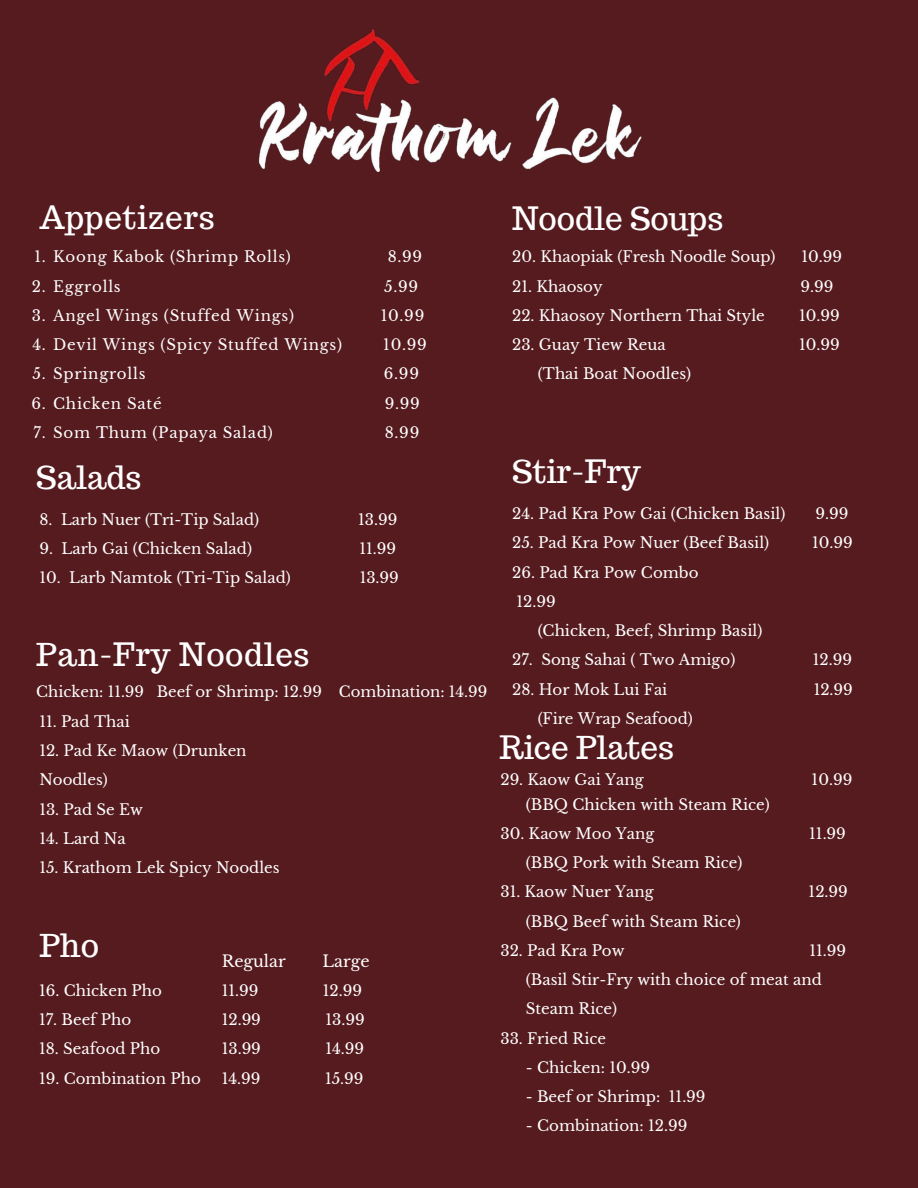
<style>
.page{position:relative;width:918px;height:1188px;background:#561b1f}
.page>*{position:absolute;margin:0;border:0;box-sizing:border-box;transform-origin:0 0}
.t1{font:31.5px "Trocchi";color:#fff}
.t2{font:31.5px "Trocchi";letter-spacing:.02em;color:#fff}
.t3{font:16.05px "Libre Baskerville";color:#fff}
.t4{font:15px/29.2px "Libre Baskerville";color:#fff}
.t5{font:15px "Libre Baskerville";letter-spacing:.05em;color:#fff}
.t6{font:14.85px "Libre Baskerville";color:#fff}
</style>
<div class="page">
<img style="left:259px;top:29px;width:383px;height:142px">
<p class="t2" style="left:39px;top:197px;width:177px">Appetizers</p>
<p class="t5" style="left:53px;top:248px;width:239px">Koong Kabok (Shrimp Rolls)</p>
<p class="t4" style="left:388px;top:243px;width:36px">8.99</p>
<p class="t5" style="left:53px;top:277px;width:69px">Eggrolls</p>
<p class="t4" style="left:384px;top:272px;width:36px">5.99</p>
<p class="t5" style="left:53px;top:306px;width:242px">Angel Wings (Stuffed Wings)</p>
<p class="t4" style="left:381px;top:301px;width:45px">10.99</p>
<p class="t5" style="left:53px;top:336px;width:290px">Devil Wings (Spicy Stuffed Wings)</p>
<p class="t4" style="left:383px;top:330px;width:45px">10.99</p>
<p class="t5" style="left:53px;top:365px;width:94px">Springrolls</p>
<p class="t4" style="left:384px;top:360px;width:37px">6.99</p>
<p class="t5" style="left:53px;top:394px;width:110px">Chicken Saté</p>
<p class="t4" style="left:385px;top:389px;width:37px">9.99</p>
<p class="t5" style="left:53px;top:423px;width:221px">Som Thum (Papaya Salad)</p>
<p class="t4" style="left:385px;top:418px;width:36px">8.99</p>
<p class="t4" style="left:32px;top:243px;width:16px;text-align:justify">1.<br>2.<br>3.<br>4.<br>5.<br>6.<br>7.</p>
<p class="t1" style="left:36px;top:457px;width:107px">Salads</p>
<p class="t4" style="left:39px;top:505px;width:221px">8. Larb Nuer (Tri-Tip Salad)</p>
<p class="t4" style="left:358px;top:505px;width:41px">13.99</p>
<p class="t4" style="left:39px;top:534px;width:214px">9. Larb Gai (Chicken Salad)</p>
<p class="t4" style="left:360px;top:534px;width:38px">11.99</p>
<p class="t4" style="left:39px;top:563px;width:253px">10. Larb Namtok (Tri-Tip Salad)</p>
<p class="t4" style="left:360px;top:563px;width:41px">13.99</p>
<p class="t2" style="left:36px;top:634px;width:275px">Pan-Fry Noodles</p>
<p class="t6" style="left:36px;top:683px;width:453px">Chicken: 11.99 Beef or Shrimp: 12.99 Combination: 14.99</p>
<p class="t4" style="left:39px;top:707px;width:92px">11. Pad Thai</p>
<p class="t4" style="left:39px;top:736px;width:209px">12. Pad Ke Maow (Drunken<br>Noodles)</p>
<p class="t4" style="left:39px;top:795px;width:105px">13. Pad Se Ew</p>
<p class="t4" style="left:39px;top:824px;width:88px">14. Lard Na</p>
<p class="t4" style="left:39px;top:853px;width:242px">15. Krathom Lek Spicy Noodles</p>
<p class="t1" style="left:39px;top:924px;width:61px">Pho</p>
<p class="t4" style="left:39px;top:976px;width:124px">16. Chicken Pho</p>
<p class="t4" style="left:39px;top:1005px;width:94px">17. Beef Pho</p>
<p class="t4" style="left:39px;top:1035px;width:123px">18. Seafood Pho</p>
<p class="t4" style="left:39px;top:1064px;width:163px">19. Combination Pho</p>
<p class="t3" style="left:222px;top:951px;width:65px">Regular</p>
<p class="t3" style="left:323px;top:951px;width:49px">Large</p>
<p class="t4" style="left:222px;top:976px;width:38px">11.99</p>
<p class="t4" style="left:323px;top:976px;width:41px">12.99</p>
<p class="t4" style="left:222px;top:1005px;width:41px">12.99</p>
<p class="t4" style="left:326px;top:1005px;width:41px">13.99</p>
<p class="t4" style="left:222px;top:1035px;width:41px">13.99</p>
<p class="t4" style="left:326px;top:1035px;width:40px">14.99</p>
<p class="t4" style="left:222px;top:1064px;width:40px">14.99</p>
<p class="t4" style="left:325px;top:1064px;width:40px">15.99</p>
<p class="t1" style="left:512px;top:198px;width:213px">Noodle Soups</p>
<p class="t4" style="left:512px;top:243px;width:265px">20. Khaopiak (Fresh Noodle Soup)</p>
<p class="t4" style="left:801px;top:243px;width:42px">10.99</p>
<p class="t4" style="left:512px;top:272px;width:92px">21. Khaosoy</p>
<p class="t4" style="left:801px;top:272px;width:34px">9.99</p>
<p class="t4" style="left:512px;top:301px;width:254px">22. Khaosoy Northern Thai Style</p>
<p class="t4" style="left:799px;top:301px;width:42px">10.99</p>
<p class="t4" style="left:512px;top:330px;width:155px">23. Guay Tiew Reua</p>
<p class="t4" style="left:799px;top:330px;width:42px">10.99</p>
<p class="t4" style="left:538px;top:360px;width:155px">(Thai Boat Noodles)</p>
<p class="t1" style="left:512px;top:451px;width:130px">Stir-Fry</p>
<p class="t4" style="left:512px;top:499px;width:275px">24. Pad Kra Pow Gai (Chicken Basil)</p>
<p class="t4" style="left:816px;top:499px;width:34px">9.99</p>
<p class="t4" style="left:512px;top:529px;width:259px">25. Pad Kra Pow Nuer (Beef Basil)</p>
<p class="t4" style="left:812px;top:529px;width:42px">10.99</p>
<p class="t4" style="left:512px;top:558px;width:188px">26. Pad Kra Pow Combo<br>12.99</p>
<p class="t4" style="left:538px;top:616px;width:226px">(Chicken, Beef, Shrimp Basil)</p>
<p class="t4" style="left:512px;top:646px;width:225px">27. Song Sahai ( Two Amigo)</p>
<p class="t4" style="left:813px;top:646px;width:41px">12.99</p>
<p class="t4" style="left:512px;top:675px;width:157px">28. Hor Mok Lui Fai</p>
<p class="t4" style="left:814px;top:675px;width:41px">12.99</p>
<p class="t4" style="left:538px;top:704px;width:157px">(Fire Wrap Seafood)</p>
<p class="t1" style="left:499px;top:727px;width:176px">Rice Plates</p>
<p class="t4" style="left:500px;top:765px;width:145px">29. Kaow Gai Yang</p>
<p class="t4" style="left:812px;top:765px;width:42px">10.99</p>
<p class="t4" style="left:526px;top:790px;width:245px">(BBQ Chicken with Steam Rice)</p>
<p class="t4" style="left:500px;top:819px;width:155px">30. Kaow Moo Yang</p>
<p class="t4" style="left:809px;top:819px;width:38px">11.99</p>
<p class="t4" style="left:526px;top:848px;width:218px">(BBQ Pork with Steam Rice)</p>
<p class="t4" style="left:500px;top:877px;width:155px">31. Kaow Nuer Yang</p>
<p class="t4" style="left:809px;top:877px;width:41px">12.99</p>
<p class="t4" style="left:526px;top:907px;width:217px">(BBQ Beef with Steam Rice)</p>
<p class="t4" style="left:500px;top:936px;width:126px">32. Pad Kra Pow</p>
<p class="t4" style="left:810px;top:936px;width:38px">11.99</p>
<p class="t4" style="left:526px;top:965px;width:297px">(Basil Stir-Fry with choice of meat and<br>Steam Rice)</p>
<p class="t4" style="left:500px;top:1024px;width:107px">33. Fried Rice</p>
<p class="t4" style="left:526px;top:1053px;width:126px">- Chicken: 10.99</p>
<p class="t4" style="left:526px;top:1082px;width:181px">- Beef or Shrimp: 11.99</p>
<p class="t4" style="left:526px;top:1111px;width:163px">- Combination: 12.99</p>
</div>
